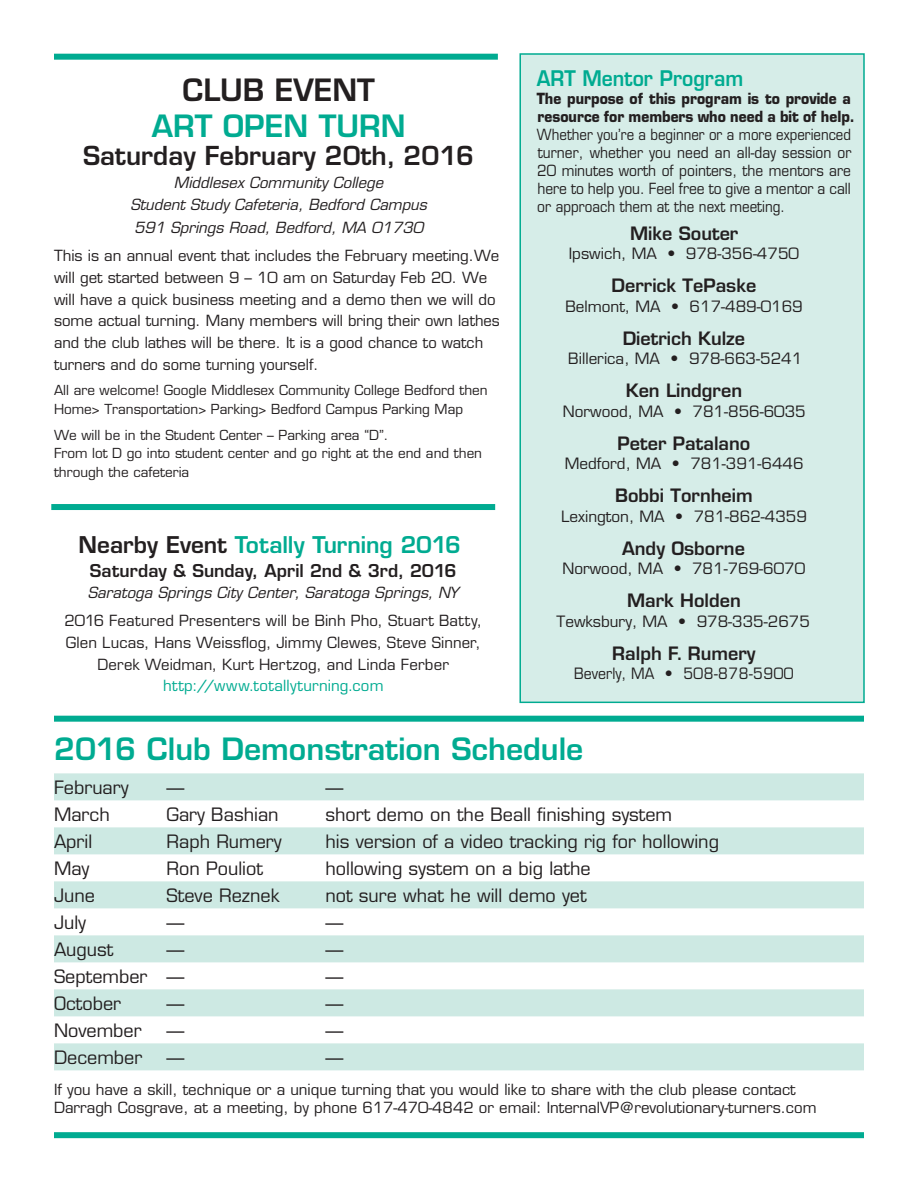
<style>
.page{position:relative;width:918px;height:1188px;background:#fff}
.page>*{position:absolute;margin:0;border:0;box-sizing:border-box;transform-origin:0 0}
.t1{font:600 30px "Eurostile";color:#00ab91}
.t2{font:600 30px "Eurostile";color:#231f20}
.t3{font:600 25.5px "Eurostile";color:#231f20}
.t4{font:600 22.5px "Eurostile";color:#00ab91}
.t5{font:600 21px "Eurostile";color:#00ab91;scale:.92 1}
.t6{font:18px "Eurostile";color:#231f20}
.t7{font:600 18px "Eurostile";color:#231f20}
.t8{font:600 17.25px "Eurostile";color:#231f20}
.t9{font:15.3px "Eurostile";color:#231f20}
.t10{font:15.3px "Eurostile";letter-spacing:.02em;color:#231f20;scale:.92 1}
.t11{font:15px/21.8px "Eurostile";color:#231f20;text-align:center}
.t12{font:15px/18px "Eurostile";color:#231f20;scale:.88 1}
.t13{font:italic 15px/22.5px "Eurostile";color:#231f20;text-align:center}
.t14{font:13.5px/18.8px "Eurostile";color:#231f20}
.s1{color:#231f20}
.s2{color:#00ab91}
.s3{font-weight:700}
</style>
<div class="page">
<div style="left:519px;top:53px;width:346px;height:650px;background:#d6ede8;border:2px solid #00ab91"></div>
<div style="left:54px;top:773px;width:810px;height:27px;background:#cde9e3"></div>
<div style="left:54px;top:827px;width:810px;height:27px;background:#cde9e3"></div>
<div style="left:54px;top:881px;width:810px;height:27px;background:#cde9e3"></div>
<div style="left:54px;top:935px;width:810px;height:27px;background:#cde9e3"></div>
<div style="left:54px;top:989px;width:810px;height:27px;background:#cde9e3"></div>
<div style="left:54px;top:1043px;width:810px;height:27px;background:#cde9e3"></div>
<div style="left:54px;top:54px;width:444px;height:6px;background:#00ab91"></div>
<div style="left:51px;top:504px;width:444px;height:6px;background:#00ab91"></div>
<div style="left:54px;top:1132px;width:810px;height:6px;background:#00ab91"></div>
<div style="left:54px;top:716px;width:810px;height:6px;background:#00ab91"></div>
<p class="t2" style="left:182px;top:71px;width:194px">CLUB EVENT</p>
<p class="t1" style="left:152px;top:108px;width:255px">ART OPEN TURN</p>
<p class="t3" style="left:83px;top:140px;width:393px">Saturday February 20th, 2016</p>
<p class="t13" style="left:130px;top:171px;width:298px">Middlesex Community College<br>Student Study Cafeteria, Bedford Campus<br>591 Springs Road, Bedford, MA 01730</p>
<p class="t11" style="left:54px;top:245px;width:447px;text-align:left">This is an annual event that includes the February meeting.We will get started between 9 – 10 am on Saturday Feb 20. We will have a quick business meeting and a demo then we will do some actual turning. Many members will bring their own lathes and the club lathes will be there. It is a good chance to watch turners and do some turning yourself.</p>
<p class="t14" style="left:54px;top:381px;width:435px">All are welcome! Google Middlesex Community College Bedford then<br>Home&gt; Transportation&gt; Parking&gt; Bedford Campus Parking Map</p>
<p class="t14" style="left:54px;top:425px;width:430px">We will be in the Student Center – Parking area “D”.<br>From lot D go into student center and go right at the end and then through the cafeteria</p>
<p class="t4" style="left:79px;top:530px;width:384px"><span class="s1">Nearby Event</span> Totally Turning 2016</p>
<p class="t8" style="left:90px;top:559px;width:368px">Saturday &amp; Sunday, April 2nd &amp; 3rd, 2016</p>
<p class="t13" style="left:88px;top:581px;width:373px">Saratoga Springs City Center, Saratoga Springs, NY</p>
<p class="t11" style="left:64px;top:610px;width:419px">2016 Featured Presenters will be Binh Pho, Stuart Batty, Glen Lucas, Hans Weissflog, Jimmy Clewes, Steve Sinner, Derek Weidman, Kurt Hertzog, and Linda Ferber <span class="s2">http://www.totallyturning.com</span></p>
<p class="t5" style="left:537px;top:66px;width:226px">ART Mentor Program</p>
<p class="t12" style="left:537px;top:90px;width:363px"><span class="s3">The purpose of this program is to provide a resource for members who need a bit of help.<br></span>Whether you’re a beginner or a more experienced turner, whether you need an all-day session or 20 minutes worth of pointers, the mentors are here to help you. Feel free to give a mentor a call or approach them at the next meeting.</p>
<p class="t7" style="left:630px;top:222px;width:110px">Mike Souter</p>
<p class="t9" style="left:569px;top:244px;width:232px">Ipswich, MA • 978-356-4750</p>
<p class="t7" style="left:612px;top:274px;width:146px">Derrick TePaske</p>
<p class="t9" style="left:565px;top:297px;width:239px">Belmont, MA • 617-489-0169</p>
<p class="t7" style="left:623px;top:327px;width:124px">Dietrich Kulze</p>
<p class="t9" style="left:568px;top:349px;width:235px">Billerica, MA • 978-663-5241</p>
<p class="t7" style="left:626px;top:379px;width:118px">Ken Lindgren</p>
<p class="t9" style="left:563px;top:402px;width:244px">Norwood, MA • 781-856-6035</p>
<p class="t7" style="left:618px;top:432px;width:134px">Peter Patalano</p>
<p class="t9" style="left:565px;top:454px;width:240px">Medford, MA • 781-391-6446</p>
<p class="t7" style="left:615px;top:484px;width:139px">Bobbi Tornheim</p>
<p class="t9" style="left:561px;top:507px;width:247px">Lexington, MA • 781-862-4359</p>
<p class="t7" style="left:622px;top:537px;width:124px">Andy Osborne</p>
<p class="t9" style="left:562px;top:559px;width:244px">Norwood, MA • 781-769-6070</p>
<p class="t7" style="left:627px;top:589px;width:115px">Mark Holden</p>
<p class="t9" style="left:557px;top:612px;width:255px">Tewksbury, MA • 978-335-2675</p>
<p class="t7" style="left:612px;top:642px;width:145px">Ralph F. Rumery</p>
<p class="t10" style="left:574px;top:664px;width:240px">Beverly, MA • 508-878-5900</p>
<p class="t1" style="left:54px;top:730px;width:531px">2016 Club Demonstration Schedule</p>
<p class="t6" style="left:54px;top:776px;width:76px">February</p>
<p class="t6" style="left:166px;top:776px;width:19px">—</p>
<p class="t6" style="left:325px;top:776px;width:19px">—</p>
<p class="t6" style="left:54px;top:803px;width:57px">March</p>
<p class="t6" style="left:166px;top:803px;width:114px">Gary Bashian</p>
<p class="t6" style="left:325px;top:803px;width:348px">short demo on the Beall finishing system</p>
<p class="t6" style="left:54px;top:830px;width:40px">April</p>
<p class="t6" style="left:166px;top:830px;width:117px">Raph Rumery</p>
<p class="t6" style="left:325px;top:830px;width:395px">his version of a video tracking rig for hollowing</p>
<p class="t6" style="left:54px;top:857px;width:37px">May</p>
<p class="t6" style="left:166px;top:857px;width:98px">Ron Pouliot</p>
<p class="t6" style="left:325px;top:857px;width:267px">hollowing system on a big lathe</p>
<p class="t6" style="left:54px;top:884px;width:43px">June</p>
<p class="t6" style="left:166px;top:884px;width:114px">Steve Reznek</p>
<p class="t6" style="left:325px;top:884px;width:263px">not sure what he will demo yet</p>
<p class="t6" style="left:54px;top:911px;width:34px">July</p>
<p class="t6" style="left:166px;top:911px;width:19px">—</p>
<p class="t6" style="left:325px;top:911px;width:19px">—</p>
<p class="t6" style="left:54px;top:938px;width:61px">August</p>
<p class="t6" style="left:166px;top:938px;width:19px">—</p>
<p class="t6" style="left:325px;top:938px;width:19px">—</p>
<p class="t6" style="left:54px;top:965px;width:132px">September —</p>
<p class="t6" style="left:325px;top:965px;width:19px">—</p>
<p class="t6" style="left:54px;top:992px;width:69px">October</p>
<p class="t6" style="left:166px;top:992px;width:19px">—</p>
<p class="t6" style="left:325px;top:992px;width:19px">—</p>
<p class="t6" style="left:54px;top:1019px;width:89px">November</p>
<p class="t6" style="left:166px;top:1019px;width:19px">—</p>
<p class="t6" style="left:325px;top:1019px;width:19px">—</p>
<p class="t6" style="left:54px;top:1046px;width:90px">December</p>
<p class="t6" style="left:166px;top:1046px;width:19px">—</p>
<p class="t6" style="left:325px;top:1046px;width:19px">—</p>
<p class="t11" style="left:54px;top:1079px;width:743px">If you have a skill, technique or a unique turning that you would like to share with the club please contact</p>
<p class="t11" style="left:54px;top:1097px;width:764px">Darragh Cosgrave, at a meeting, by phone 617-470-4842 or email: InternalVP@revolutionary-turners.com</p>
</div>
